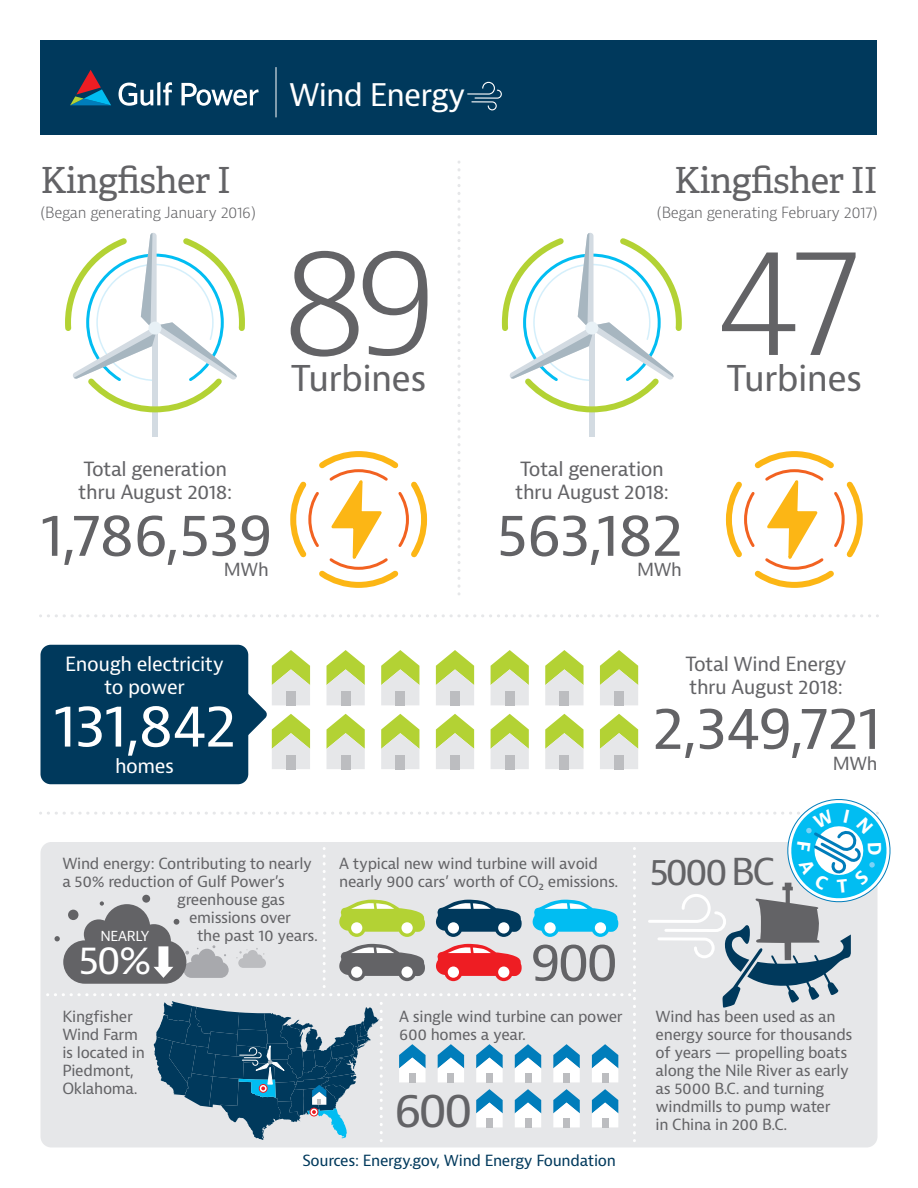
<style>
.page{position:relative;width:918px;height:1188px;background:#fff}
.page>*{position:absolute;margin:0;border:0;box-sizing:border-box;transform-origin:0 0}
.t1{font:300 148.95px "Bernina Sans";color:#636366}
.t2{font:57.9px "Bernina Sans";letter-spacing:-.025em;color:#636366}
.t3{font:57.9px "Bernina Sans";letter-spacing:-.025em;color:#fff}
.t4{font:51.75px "Bernina Sans";color:#636366}
.t5{font:46.35px "Bernina Sans";color:#636366}
.t6{font:38.25px "Bernina Sans";color:#fff}
.t7{font:36.15px "Bernina Sans";letter-spacing:-.1em;color:#636366}
.t8{font:36px "Adelle";letter-spacing:-.02em;color:#636366}
.t9{font:34.65px "Bernina Sans";letter-spacing:-.02em;color:#636366}
.t10{font:30.3px "Bernina Sans";letter-spacing:-.03em;color:#fff}
.t11{font:19.05px/23px "Bernina Sans";letter-spacing:-.02em;color:#636366}
.t12{font:19.05px/23px "Bernina Sans";letter-spacing:-.02em;color:#fff;text-align:center}
.t13{font:17.55px "Bernina Sans";letter-spacing:-.02em;color:#636366}
.t14{font:15px/18px "Bernina Sans";letter-spacing:-.02em;color:#636366}
.t15{font:300 15px "Bernina Sans";letter-spacing:-.02em;color:#636366}
.t16{font:15px "Bernina Sans";letter-spacing:-.02em;color:#00395c}
.t17{font:13.5px "Bernina Sans";letter-spacing:-.02em;color:#fff}
</style>
<div class="page">
<div style="left:41px;top:842px;width:837px;height:305px;background:#e6e7e9;border-radius:11px"></div>
<div style="left:40px;top:645px;width:208px;height:139px;background:#00395c;border-radius:10px"></div>
<div style="left:40px;top:40px;width:838px;height:95px;background:#00395c"></div>
<svg style="left:70px;top:70px;width:41px;height:35px"></svg>
<svg style="left:119px;top:82px;width:140px;height:24px"></svg>
<svg style="left:458px;top:170px;width:2px;height:425px"></svg>
<svg style="left:40px;top:614px;width:830px;height:3px"></svg>
<div style="left:152px;top:328px;width:6px;height:109px;background:#d3dbe2"></div>
<svg style="left:65px;top:233px;width:180px;height:180px"></svg>
<svg style="left:290px;top:451px;width:138px;height:137px"></svg>
<div style="left:589px;top:328px;width:6px;height:109px;background:#d3dbe2"></div>
<svg style="left:501px;top:233px;width:181px;height:180px"></svg>
<svg style="left:725px;top:451px;width:138px;height:137px"></svg>
<svg style="left:247px;top:650px;width:63px;height:119px"></svg>
<div style="left:286px;top:755px;width:10px;height:14px;background:#bcbdc0"></div>
<svg style="left:327px;top:650px;width:38px;height:55px;background:#d6e2a9"></svg>
<div style="left:341px;top:691px;width:9px;height:14px;background:#bcbdc0"></div>
<svg style="left:327px;top:714px;width:38px;height:55px;background:#d6e2a9"></svg>
<div style="left:341px;top:755px;width:9px;height:14px;background:#bcbdc0"></div>
<svg style="left:381px;top:650px;width:38px;height:55px;background:#d6e2a9"></svg>
<div style="left:396px;top:691px;width:9px;height:14px;background:#bcbdc0"></div>
<svg style="left:381px;top:714px;width:38px;height:55px;background:#d6e2a9"></svg>
<div style="left:396px;top:755px;width:9px;height:14px;background:#bcbdc0"></div>
<svg style="left:436px;top:650px;width:38px;height:55px;background:#d6e2a8"></svg>
<div style="left:450px;top:691px;width:10px;height:14px;background:#bcbdc0"></div>
<svg style="left:436px;top:714px;width:38px;height:55px;background:#d6e2a8"></svg>
<div style="left:450px;top:755px;width:10px;height:14px;background:#bcbdc0"></div>
<svg style="left:491px;top:650px;width:38px;height:55px;background:#d6e2a9"></svg>
<div style="left:505px;top:691px;width:9px;height:14px;background:#bcbdc0"></div>
<svg style="left:491px;top:714px;width:38px;height:55px;background:#d6e2a9"></svg>
<div style="left:505px;top:755px;width:9px;height:14px;background:#bcbdc0"></div>
<svg style="left:545px;top:650px;width:39px;height:55px"></svg>
<div style="left:560px;top:691px;width:9px;height:14px;background:#bcbdc0"></div>
<svg style="left:545px;top:714px;width:39px;height:55px"></svg>
<div style="left:560px;top:755px;width:9px;height:14px;background:#bcbdc0"></div>
<svg style="left:600px;top:650px;width:38px;height:55px;background:#d6e2a8"></svg>
<div style="left:614px;top:691px;width:10px;height:14px;background:#bcbdc0"></div>
<svg style="left:600px;top:714px;width:38px;height:55px;background:#d6e2a8"></svg>
<div style="left:614px;top:755px;width:10px;height:14px;background:#bcbdc0"></div>
<hr style="left:276px;top:67px;width:1px;height:50px;background:#fff">
<svg style="left:467px;top:81px;width:35px;height:30px"></svg>
<svg style="left:48px;top:799px;width:843px;height:343px"></svg>
<h3 class="t8" style="left:40px;top:158px;width:192px">Kingfisher I</h3>
<p class="t15" style="left:41px;top:203px;width:217px">(Began generating January 2016)</p>
<h3 class="t10" style="left:289px;top:75px;width:178px">Wind Energy</h3>
<h1 class="t1" style="left:280px;top:202px;width:161px">89</h1>
<h3 class="t9" style="left:291px;top:356px;width:137px">Turbines</h3>
<p class="t11" style="left:78px;top:458px;width:155px">Total generation thru August 2018:</p>
<h2 class="t2" style="left:40px;top:497px;width:234px">1,786,539</h2>
<p class="t13" style="left:224px;top:558px;width:46px">MWh</p>
<p class="t12" style="left:65px;top:653px;width:160px">Enough electricity to power</p>
<h2 class="t3" style="left:53px;top:688px;width:185px">131,842</h2>
<p class="t12" style="left:115px;top:755px;width:61px">homes</p>
<h3 class="t8" style="left:674px;top:158px;width:205px">Kingfisher II</h3>
<p class="t15" style="left:657px;top:203px;width:222px">(Began generating February 2017)</p>
<h1 class="t1" style="left:716px;top:202px;width:148px">47</h1>
<p class="t11" style="left:515px;top:458px;width:155px">Total generation thru August 2018:</p>
<h2 class="t2" style="left:497px;top:497px;width:188px">563,182</h2>
<p class="t13" style="left:637px;top:558px;width:46px">MWh</p>
<h3 class="t9" style="left:727px;top:356px;width:137px">Turbines</h3>
<p class="t11" style="left:685px;top:653px;width:163px">Total Wind Energy thru August 2018:</p>
<h2 class="t2" style="left:652px;top:690px;width:230px">2,349,721</h2>
<p class="t13" style="left:833px;top:752px;width:46px">MWh</p>
<p class="t14" style="left:62px;top:855px;width:251px">Wind energy: Contributing to nearly</p>
<p class="t14" style="left:62px;top:873px;width:224px">a 50% reduction of Gulf Power’s</p>
<p class="t14" style="left:177px;top:891px;width:109px">greenhouse gas</p>
<p class="t14" style="left:189px;top:909px;width:103px">emissions over</p>
<p class="t14" style="left:197px;top:927px;width:122px">the past 10 years.</p>
<p class="t17" style="left:100px;top:927px;width:50px">NEARLY</p>
<h3 class="t6" style="left:78px;top:935px;width:75px">50%</h3>
<p class="t14" style="left:339px;top:855px;width:281px">A typical new wind turbine will avoid nearly 900 cars’ worth of CO2 emissions.</p>
<h3 class="t4" style="left:530px;top:928px;width:90px">900</h3>
<h3 class="t7" style="left:649px;top:848px;width:127px">5000 BC</h3>
<p class="t14" style="left:62px;top:1008px;width:84px">Kingfisher<br>Wind Farm is located in<br>Piedmont,<br>Oklahoma.</p>
<p class="t14" style="left:399px;top:1008px;width:225px">A single wind turbine can power<br>600 homes a year.</p>
<p class="t14" style="left:656px;top:1008px;width:198px">Wind has been used as an energy source for thousands of years — propelling boats along the Nile River as early as 5000 B.C. and turning windmills to pump water<br>in China in 200 B.C.</p>
<p class="t16" style="left:302px;top:1151px;width:315px">Sources: Energy.gov, Wind Energy Foundation</p>
<h3 class="t5" style="left:394px;top:1080px;width:81px">600</h3>
</div>
